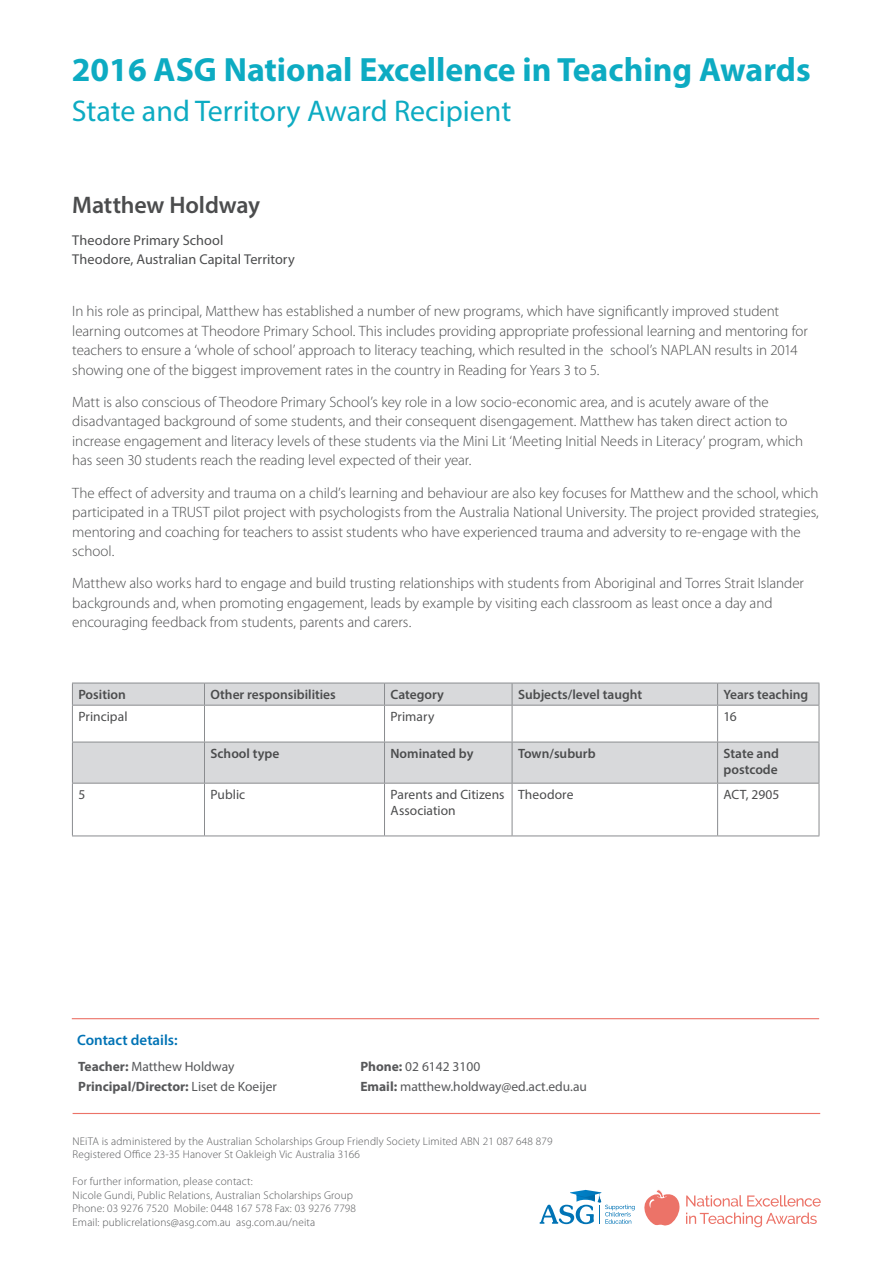
<style>
.page{position:relative;width:893px;height:1263px;background:#fff}
.page>*{position:absolute;margin:0;border:0;box-sizing:border-box;transform-origin:0 0}
.t1{font:700 33.75px "Myriad Pro";color:#0dabc2}
.t2{font:30px "Myriad Pro";color:#0dabc2}
.t3{font:600 24px "Myriad Pro";letter-spacing:-.005em;color:#4b4c4d}
.t4{font:300 15px/19.5px "Myriad Pro";letter-spacing:-.005em;color:#4b4c4d}
.t5{font:600 15px "Myriad Pro";color:#0073b5}
.t6{font:14.25px/19.5px "Myriad Pro";letter-spacing:.005em;color:#4b4c4d}
.t7{font:600 13.5px/16.2px "Myriad Pro";color:#4b4c4d}
.t8{font:13.5px/19.5px "Myriad Pro";color:#57585a}
.t9{font:13.5px/16.2px "Myriad Pro";color:#4b4c4d}
.t10{font:300 11.25px/13.5px "Myriad Pro";letter-spacing:.015em;color:#57585a}
.s1{font-weight:700}
</style>
<div class="page">
<hr style="left:73px;top:1113px;width:747px;height:1px;background:#ec7368">
<hr style="left:72px;top:1018px;width:747px;height:1px;background:#ec7368">
<svg style="left:686px;top:1195px;width:135px;height:11px"></svg>
<svg style="left:686px;top:1212px;width:131px;height:15px"></svg>
<svg style="left:540px;top:1189px;width:140px;height:37px"></svg>
<svg style="left:73px;top:684px;width:746px;height:99px;fill:#d8d9db"></svg>
<hr style="left:72px;top:683px;width:132px;height:1px;background:#8a8c8f">
<svg style="left:72px;top:683px;width:1px;height:22px"></svg>
<hr style="left:204px;top:683px;width:180px;height:1px;background:#8a8c8f">
<svg style="left:204px;top:683px;width:1px;height:22px"></svg>
<hr style="left:384px;top:683px;width:128px;height:1px;background:#8a8c8f">
<svg style="left:384px;top:683px;width:1px;height:22px"></svg>
<hr style="left:512px;top:683px;width:206px;height:1px;background:#8a8c8f">
<svg style="left:512px;top:683px;width:1px;height:22px"></svg>
<hr style="left:718px;top:683px;width:101px;height:1px;background:#8a8c8f">
<svg style="left:717px;top:683px;width:1px;height:22px"></svg>
<svg style="left:819px;top:683px;width:1px;height:22px"></svg>
<hr style="left:72px;top:705px;width:132px;height:1px;background:#8a8c8f">
<hr style="left:72px;top:705px;width:1px;height:37px;background:#8a8c8f">
<hr style="left:204px;top:705px;width:180px;height:1px;background:#8a8c8f">
<hr style="left:204px;top:705px;width:1px;height:37px;background:#8a8c8f">
<hr style="left:384px;top:705px;width:128px;height:1px;background:#8a8c8f">
<hr style="left:384px;top:705px;width:1px;height:37px;background:#8a8c8f">
<hr style="left:512px;top:705px;width:206px;height:1px;background:#8a8c8f">
<hr style="left:512px;top:705px;width:1px;height:37px;background:#8a8c8f">
<hr style="left:718px;top:705px;width:101px;height:1px;background:#8a8c8f">
<hr style="left:717px;top:705px;width:1px;height:37px;background:#8a8c8f">
<hr style="left:819px;top:705px;width:1px;height:37px;background:#8a8c8f">
<hr style="left:72px;top:742px;width:132px;height:1px;background:#8a8c8f">
<hr style="left:72px;top:742px;width:1px;height:41px;background:#8a8c8f">
<hr style="left:204px;top:742px;width:180px;height:1px;background:#8a8c8f">
<hr style="left:204px;top:742px;width:1px;height:41px;background:#8a8c8f">
<hr style="left:384px;top:742px;width:128px;height:1px;background:#8a8c8f">
<hr style="left:384px;top:742px;width:1px;height:41px;background:#8a8c8f">
<hr style="left:512px;top:742px;width:206px;height:1px;background:#8a8c8f">
<hr style="left:512px;top:742px;width:1px;height:41px;background:#8a8c8f">
<hr style="left:718px;top:742px;width:101px;height:1px;background:#8a8c8f">
<hr style="left:717px;top:742px;width:1px;height:41px;background:#8a8c8f">
<hr style="left:819px;top:742px;width:1px;height:41px;background:#8a8c8f">
<hr style="left:72px;top:783px;width:132px;height:1px;background:#8a8c8f">
<hr style="left:72px;top:783px;width:1px;height:52px;background:#8a8c8f">
<hr style="left:204px;top:783px;width:180px;height:1px;background:#8a8c8f">
<hr style="left:204px;top:783px;width:1px;height:52px;background:#8a8c8f">
<hr style="left:384px;top:783px;width:128px;height:1px;background:#8a8c8f">
<hr style="left:384px;top:783px;width:1px;height:52px;background:#8a8c8f">
<hr style="left:512px;top:783px;width:206px;height:1px;background:#8a8c8f">
<hr style="left:512px;top:783px;width:1px;height:52px;background:#8a8c8f">
<hr style="left:718px;top:783px;width:101px;height:1px;background:#8a8c8f">
<hr style="left:717px;top:783px;width:1px;height:52px;background:#8a8c8f">
<hr style="left:819px;top:783px;width:1px;height:52px;background:#8a8c8f">
<hr style="left:72px;top:835px;width:132px;height:1px;background:#8a8c8f">
<hr style="left:204px;top:835px;width:180px;height:1px;background:#8a8c8f">
<hr style="left:384px;top:835px;width:128px;height:1px;background:#8a8c8f">
<hr style="left:512px;top:835px;width:206px;height:1px;background:#8a8c8f">
<hr style="left:718px;top:835px;width:101px;height:1px;background:#8a8c8f">
<h1 class="t1" style="left:72px;top:48px;width:740px">2016 ASG National Excellence in Teaching Awards</h1>
<h2 class="t2" style="left:72px;top:93px;width:441px">State and Territory Award Recipient</h2>
<h3 class="t3" style="left:72px;top:189px;width:189px">Matthew Holdway</h3>
<p class="t6" style="left:72px;top:230px;width:224px">Theodore Primary School<br>Theodore, Australian Capital Territory</p>
<p class="t4" style="left:72px;top:302px;width:737px">In his role as principal, Matthew has established a number of new programs, which have significantly improved student learning outcomes at Theodore Primary School. This includes providing appropriate professional learning and mentoring for teachers to ensure a ‘whole of school’ approach to literacy teaching, which resulted in the school’s NAPLAN results in 2014 showing one of the biggest improvement rates in the country in Reading for Years 3 to 5.</p>
<p class="t4" style="left:72px;top:392px;width:732px">Matt is also conscious of Theodore Primary School’s key role in a low socio-economic area, and is acutely aware of the disadvantaged background of some students, and their consequent disengagement. Matthew has taken direct action to increase engagement and literacy levels of these students via the Mini Lit ‘Meeting Initial Needs in Literacy’ program, which has seen 30 students reach the reading level expected of their year.</p>
<p class="t4" style="left:72px;top:483px;width:748px">The effect of adversity and trauma on a child’s learning and behaviour are also key focuses for Matthew and the school, which participated in a TRUST pilot project with psychologists from the Australia National University. The project provided strategies, mentoring and coaching for teachers to assist students who have experienced trauma and adversity to re-engage with the school.</p>
<p class="t4" style="left:72px;top:574px;width:733px">Matthew also works hard to engage and build trusting relationships with students from Aboriginal and Torres Strait Islander backgrounds and, when promoting engagement, leads by example by visiting each classroom as least once a day and encouraging feedback from students, parents and carers.</p>
<p class="t7" style="left:78px;top:686px;width:49px">Position</p>
<p class="t7" style="left:210px;top:686px;width:127px">Other responsibilities</p>
<p class="t7" style="left:390px;top:686px;width:55px">Category</p>
<p class="t7" style="left:518px;top:686px;width:126px">Subjects/level taught</p>
<p class="t7" style="left:724px;top:686px;width:86px">Years teaching</p>
<p class="t9" style="left:78px;top:708px;width:51px">Principal</p>
<p class="t9" style="left:390px;top:708px;width:45px">Primary</p>
<p class="t9" style="left:724px;top:708px;width:15px">16</p>
<p class="t7" style="left:210px;top:745px;width:70px">School type</p>
<p class="t7" style="left:390px;top:745px;width:84px">Nominated by</p>
<p class="t7" style="left:518px;top:745px;width:79px">Town/suburb</p>
<p class="t7" style="left:724px;top:745px;width:57px">State and postcode</p>
<p class="t9" style="left:78px;top:786px;width:8px">5</p>
<p class="t9" style="left:210px;top:786px;width:36px">Public</p>
<p class="t9" style="left:390px;top:786px;width:116px">Parents and Citizens<br>Association</p>
<p class="t9" style="left:518px;top:786px;width:57px">Theodore</p>
<p class="t9" style="left:724px;top:786px;width:57px">ACT, 2905</p>
<p class="t5" style="left:77px;top:1030px;width:102px">Contact details:</p>
<p class="t8" style="left:78px;top:1057px;width:200px"><span class="s1">Teacher:</span> Matthew Holdway<br><span class="s1">Principal/Director:</span> Liset de Koeijer</p>
<p class="t8" style="left:360px;top:1057px;width:228px"><span class="s1">Phone:</span> 02 6142 3100<br><span class="s1">Email:</span> matthew.holdway@ed.act.edu.au</p>
<p class="t10" style="left:73px;top:1135px;width:481px">NEiTA is administered by the Australian Scholarships Group Friendly Society Limited ABN 21 087 648 879<br>Registered Office 23-35 Hanover St Oakleigh Vic Australia 3166</p>
<p class="t10" style="left:73px;top:1175px;width:285px">For further information, please contact:<br>Nicole Gundi, Public Relations, Australian Scholarships Group Phone: 03 9276 7520 Mobile: 0448 167 578 Fax: 03 9276 7798<br>Email: publicrelations@asg.com.au asg.com.au/neita</p>
</div>
